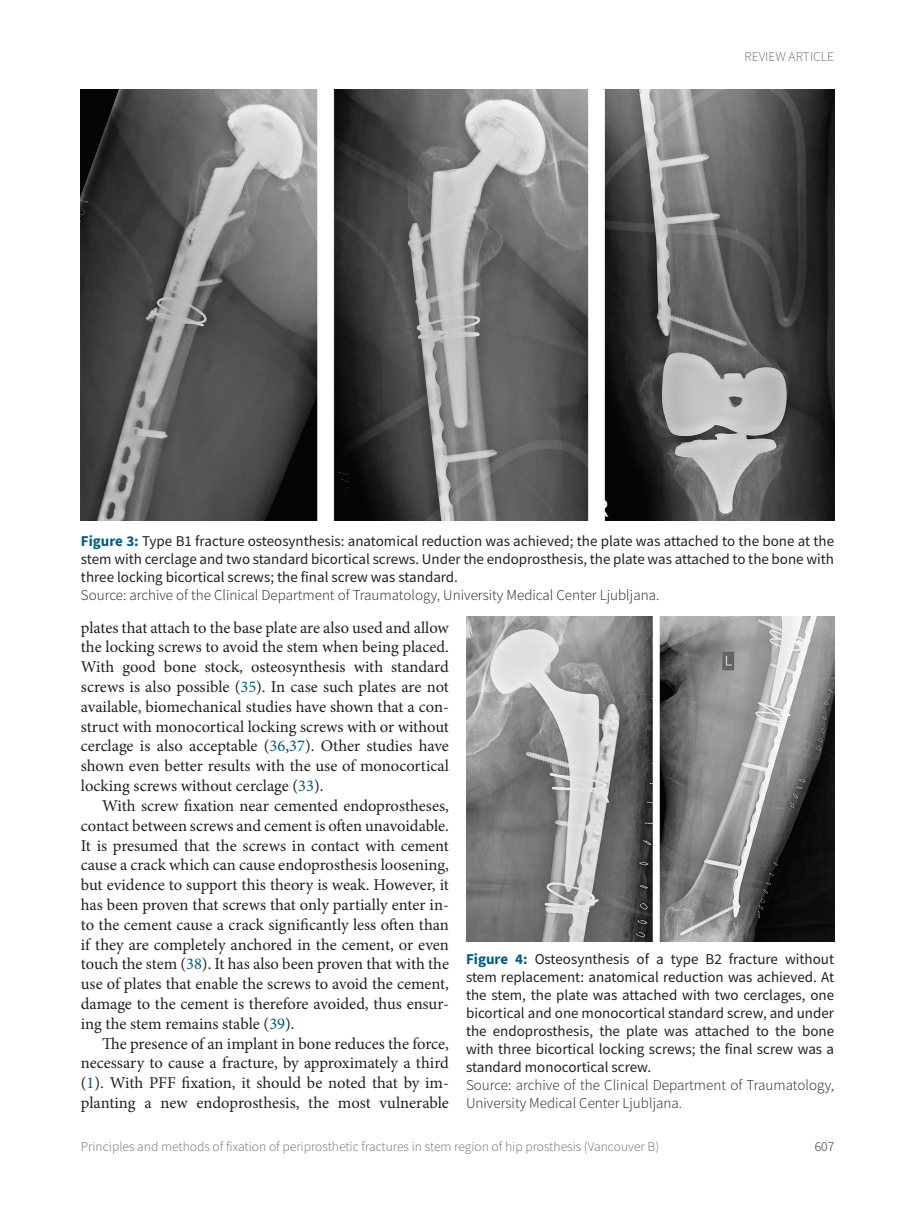
<style>
.page{position:relative;width:915px;height:1208px;background:#fff}
.page>*{position:absolute;margin:0;border:0;box-sizing:border-box;transform-origin:0 0}
.t1{font:16.5px/19.8px "Minion Pro";letter-spacing:-.005em;color:#231f20;text-align:justify}
.t2{font:15px/18px "Source Sans Pro";color:#231f20;text-align:justify}
.t3{font:300 15px/18px "Source Sans Pro";color:#231f20}
.t4{font:300 13.5px "Source Sans Pro";color:#6c6d70}
.t5{font:300 13.5px "Source Sans Pro";color:#231f20}
.s1{font-weight:700;color:#005b7f}
.s2{color:#005b7f}
</style>
<div class="page">
<img style="left:81px;top:90px;width:753px;height:430px">
<img style="left:466px;top:616px;width:368px;height:325px">
<p class="t4" style="left:744px;top:48px;width:91px">REVIEW ARTICLE</p>
<p class="t2" style="left:81px;top:531px;width:754px"><span class="s1">Figure 3:</span> Type B1 fracture osteosynthesis: anatomical reduction was achieved; the plate was attached to the bone at the stem with cerclage and two standard bicortical screws. Under the endoprosthesis, the plate was attached to the bone with three locking bicortical screws; the final screw was standard.</p>
<p class="t3" style="left:81px;top:585px;width:579px">Source: archive of the Clinical Department of Traumatology, University Medical Center Ljubljana.</p>
<p class="t1" style="left:81px;top:617px;width:369px">plates that attach to the base plate are also used and allow the locking screws to avoid the stem when being placed.<br>With good bone stock, osteosynthesis with standard screws is also possible (<span class="s2">35</span>). In case such plates are not available, biomechanical studies have shown that a con&shy;struct with monocortical locking screws with or without cerclage is also acceptable (<span class="s2">36</span>,<span class="s2">37</span>). Other studies have shown even better results with the use of monocortical locking screws without cerclage (<span class="s2">33</span>).</p>
<p class="t1" style="left:81px;top:796px;width:369px;text-indent:21px">With screw fixation near cemented endoprostheses, contact between screws and cement is often unavoidable.<br>It is presumed that the screws in contact with cement cause a crack which can cause endoprosthesis loosening, but evidence to support this theory is weak. However, it has been proven that screws that only partially enter in&shy;to the cement cause a crack significantly less often than if they are completely anchored in the cement, or even touch the stem (<span class="s2">38</span>). It has also been proven that with the use of plates that enable the screws to avoid the cement, damage to the cement is therefore avoided, thus ensur&shy;ing the stem remains stable (<span class="s2">39</span>).</p>
<p class="t1" style="left:81px;top:1033px;width:369px;text-indent:21px">The presence of an implant in bone reduces the force, necessary to cause a fracture, by approximately a third (<span class="s2">1</span>). With PFF fixation, it should be noted that by im&shy;planting a new endoprosthesis, the most vulnerable</p>
<p class="t2" style="left:466px;top:949px;width:369px"><span class="s1">Figure 4:</span> Osteosynthesis of a type B2 fracture without stem replacement: anatomical reduction was achieved. At the stem, the plate was attached with two cerclages, one bicortical and one monocortical standard screw, and under the endoprosthesis, the plate was attached to the bone with three bicortical locking screws; the final screw was a standard monocortical screw.</p>
<p class="t3" style="left:466px;top:1076px;width:369px">Source: archive of the Clinical Department of Traumatology,<br>University Medical Center Ljubljana.</p>
<p class="t4" style="left:81px;top:1137px;width:579px">Principles and methods of fixation of periprosthetic fractures in stem region of hip prosthesis (Vancouver B)</p>
<p class="t5" style="left:814px;top:1137px;width:21px">607</p>
</div>
